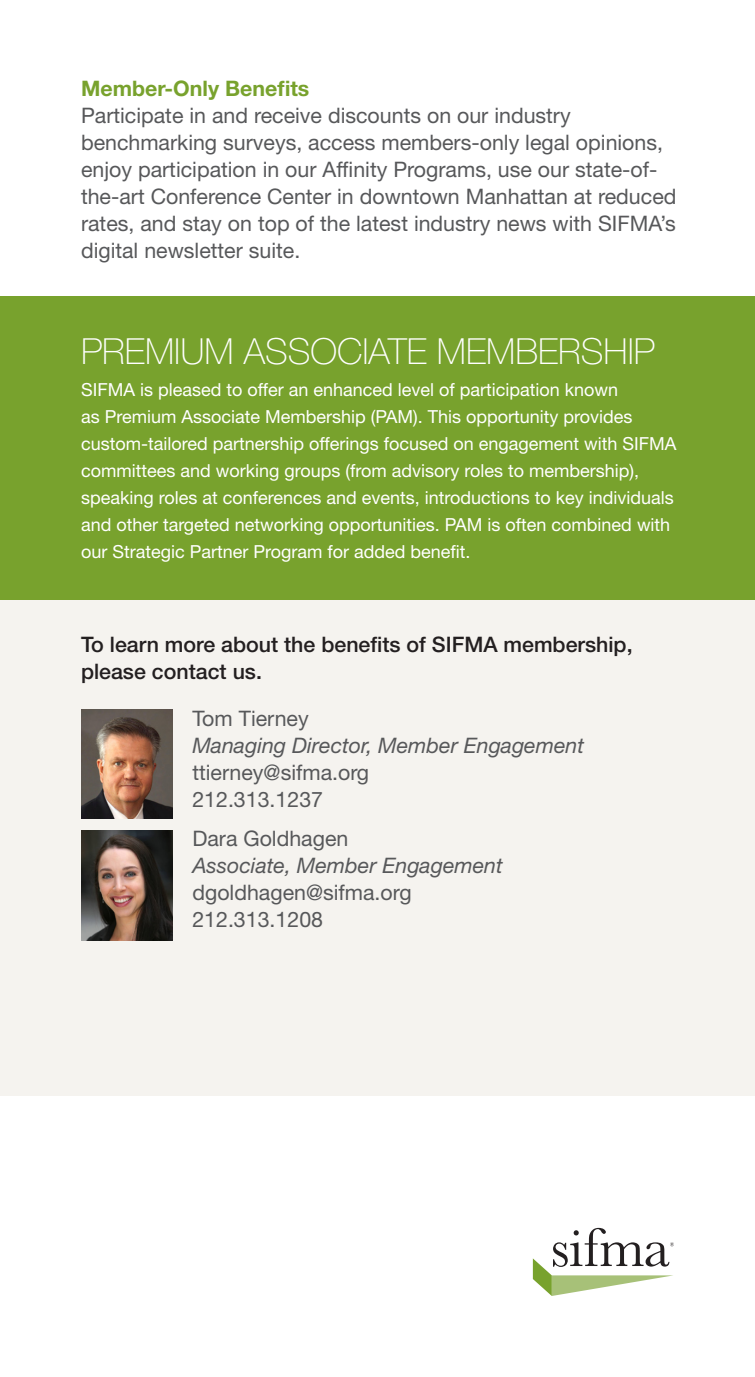
<style>
.page{position:relative;width:755px;height:1377px;background:#fff}
.page>*{position:absolute;margin:0;border:0;box-sizing:border-box;transform-origin:0 0}
.section_head{font:100 36px "Helvetica Neue LT Std";color:#fff}
.body_text{font:21.38px/27px "Helvetica Neue LT Std";color:#57585a}
.body_text-2{font:500 21.38px/27px "Helvetica Neue LT Std";color:#231f20}
.body_text-3{font:700 21.38px "Helvetica Neue LT Std";color:#78a22d}
.body_text-4{font:18px/27px "Helvetica Neue LT Std";color:#fff}
.s1{font-style:italic}
</style>
<div class="page">
<div style="left:0;top:600px;width:755px;height:496px;background:#f5f3ef"></div>
<div style="left:0;top:296px;width:755px;height:304px;background:#78a22d"></div>
<img style="left:81px;top:709px;width:91px;height:110px">
<img style="left:81px;top:831px;width:91px;height:109px">
<svg style="left:533px;top:1228px;width:141px;height:68px"></svg>
<p class="body_text-3" style="left:81px;top:75px;width:230px">Member-Only Benefits</p>
<p class="body_text" style="left:81px;top:102px;width:597px">Participate in and receive discounts on our industry benchmarking surveys, access members-only legal opinions, enjoy participation in our Affinity Programs, use our state-of&shy;the-art Conference Center in downtown Manhattan at reduced rates, and stay on top of the latest industry news with SIFMA’s digital newsletter suite.</p>
<p class="section_head" style="left:81px;top:331px;width:576px">PREMIUM ASSOCIATE MEMBERSHIP</p>
<p class="body_text-4" style="left:81px;top:375px;width:597px">SIFMA is pleased to offer an enhanced level of participation known<br>as Premium Associate Membership (PAM). This opportunity provides custom-tailored partnership offerings focused on engagement with SIFMA committees and working groups (from advisory roles to membership), speaking roles at conferences and events, introductions to key individuals and other targeted networking opportunities. PAM is often combined with our Strategic Partner Program for added benefit.</p>
<p class="body_text-2" style="left:81px;top:631px;width:553px">To learn more about the benefits of SIFMA membership, please contact us.</p>
<p class="body_text" style="left:192px;top:705px;width:393px">Tom Tierney<br><span class="s1">Managing Director, Member Engagement </span>ttierney@sifma.org<br>212.313.1237</p>
<p class="body_text" style="left:192px;top:825px;width:312px">Dara Goldhagen<br><span class="s1">Associate, Member Engagement </span>dgoldhagen@sifma.org<br>212.313.1208</p>
</div>
